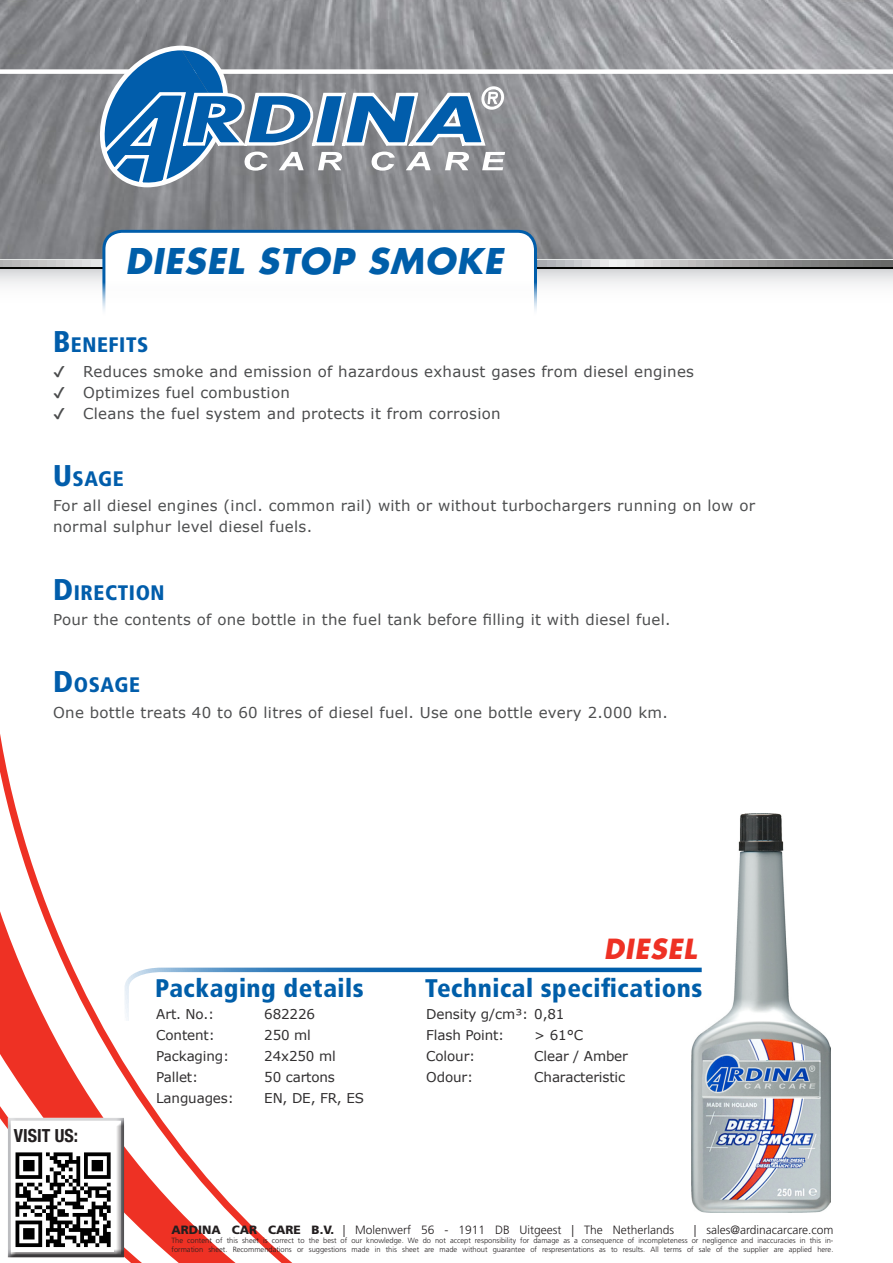
<style>
.page{position:relative;width:893px;height:1263px;background:#fff}
.page>*{position:absolute;margin:0;border:0;box-sizing:border-box;transform-origin:0 0}
.t1{font:italic 700 34.5px "Futura";letter-spacing:.03em;color:#005ea9}
.t2{font:italic 700 27px "Futura";letter-spacing:.03em;color:#ee3124}
.t3{font:900 condensed 25.5px "Frutiger LT Std";letter-spacing:.02em;color:#005ea9}
.t4{font:900 condensed 21px "Frutiger LT Std";letter-spacing:.03em;color:#015dab}
.t5{font:700 condensed 18px "Helvetica Neue LT Com";color:#231f20}
.t6{font:15px/21px "Verdana";letter-spacing:.02em;color:#4e4f50}
.t7{font:15px "Verdana";letter-spacing:.02em;color:#4b4c4d}
.t8{font:13.5px "Verdana";letter-spacing:-.01em;color:#312f30}
.t9{font:300 12px "Frutiger LT Std";color:#231f20}
.t10{font:300 7.5px/9px "Frutiger LT Std";color:#231f20}
.s1{font-size:30px}
.s2{font-family:"Meiryo UI"}
.s3{font-weight:900}
</style>
<div class="page">
<img style="left:0;top:0;width:893px;height:259px">
<div style="left:0;top:69px;width:893px;height:5px;background:#fff"></div>
<svg style="left:95px;top:43px;width:410px;height:147px;background:#7791a9"></svg>
<svg style="left:0;top:268px;width:893px;height:17px"></svg>
<div style="left:0;top:262px;width:893px;height:6px;background:#040503"></div>
<svg style="left:0;top:259px;width:893px;height:2px"></svg>
<svg style="left:0;top:261px;width:893px;height:6px;background:#b1b1b2"></svg>
<img style="left:691px;top:813px;width:140px;height:399px">
<div style="left:104px;top:231px;width:431px;height:135px;background:#fff;border-radius:18px"></div>
<div style="left:102px;top:230px;width:435px;height:137px;border:3px solid #005daa;border-radius:18px"></div>
<svg style="left:0;top:734px;width:292px;height:529px"></svg>
<svg style="left:123px;top:966px;width:580px;height:56px"></svg>
<div style="left:8px;top:1117px;width:117px;height:141px;background:#231f20;opacity:.75"></div>
<img style="left:11px;top:1149px;width:102px;height:102px">
<p class="t1" style="left:125px;top:237px;width:379px">DIESEL STOP SMOKE</p>
<p class="t4" style="left:53px;top:332px;width:97px"><span class="s1">B</span>ENEFITS</p>
<p class="t7" style="left:53px;top:361px;width:642px"><span class="s2">✔</span> Reduces smoke and emission of hazardous exhaust gases from diesel engines</p>
<p class="t7" style="left:53px;top:382px;width:238px"><span class="s2">✔</span> Optimizes fuel combustion</p>
<p class="t7" style="left:53px;top:403px;width:449px"><span class="s2">✔</span> Cleans the fuel system and protects it from corrosion</p>
<p class="t4" style="left:53px;top:466px;width:72px"><span class="s1">U</span>SAGE</p>
<p class="t6" style="left:53px;top:495px;width:704px">For all diesel engines (incl. common rail) with or without turbochargers running on low or normal sulphur level diesel fuels.</p>
<p class="t4" style="left:53px;top:580px;width:113px"><span class="s1">D</span>IRECTION</p>
<p class="t6" style="left:53px;top:609px;width:619px">Pour the contents of one bottle in the fuel tank before filling it with diesel fuel.</p>
<p class="t4" style="left:53px;top:672px;width:88px"><span class="s1">D</span>OSAGE</p>
<p class="t6" style="left:53px;top:701px;width:616px">One bottle treats 40 to 60 litres of diesel fuel. Use one bottle every 2.000 km.</p>
<p class="t2" style="left:604px;top:930px;width:94px">DIESEL</p>
<p class="t3" style="left:155px;top:972px;width:210px">Packaging details</p>
<p class="t3" style="left:425px;top:972px;width:279px">Technical specifications</p>
<p class="t5" style="left:14px;top:1125px;width:66px">VISIT US:</p>
<p class="t8" style="left:156px;top:1005px;width:60px">Art. No.:</p>
<p class="t8" style="left:264px;top:1005px;width:52px">682226</p>
<p class="t8" style="left:426px;top:1005px;width:140px">Density g/cm³: 0,81</p>
<p class="t8" style="left:156px;top:1026px;width:60px">Content:</p>
<p class="t8" style="left:264px;top:1026px;width:48px">250 ml</p>
<p class="t8" style="left:426px;top:1026px;width:80px">Flash Point:</p>
<p class="t8" style="left:534px;top:1026px;width:51px">&gt; 61°C</p>
<p class="t8" style="left:156px;top:1047px;width:75px">Packaging:</p>
<p class="t8" style="left:264px;top:1047px;width:73px">24x250 ml</p>
<p class="t8" style="left:426px;top:1047px;width:51px">Colour:</p>
<p class="t8" style="left:534px;top:1047px;width:95px">Clear / Amber</p>
<p class="t8" style="left:156px;top:1068px;width:44px">Pallet:</p>
<p class="t8" style="left:264px;top:1068px;width:72px">50 cartons</p>
<p class="t8" style="left:426px;top:1068px;width:48px">Odour:</p>
<p class="t8" style="left:534px;top:1068px;width:92px">Characteristic</p>
<p class="t8" style="left:156px;top:1089px;width:79px">Languages:</p>
<p class="t8" style="left:264px;top:1089px;width:101px">EN, DE, FR, ES</p>
<p class="t9" style="left:171px;top:1223px;width:504px"><span class="s3">ARDINA CAR CARE B.V.</span> | Molenwerf 56 - 1911 DB Uitgeest | The Netherlands</p>
<p class="t9" style="left:694px;top:1223px;width:141px">| sales@ardinacarcare.com</p>
<p class="t10" style="left:171px;top:1236px;width:663px">The content of this sheet is correct to the best of our knowledge. We do not accept responsibility for damage as a consequence of incompleteness or negligence and inaccuracies in this in&shy;formation sheet. Recommendations or suggestions made in this sheet are made without guarantee of respresentations as to results. All terms of sale of the supplier are applied here.</p>
</div>
